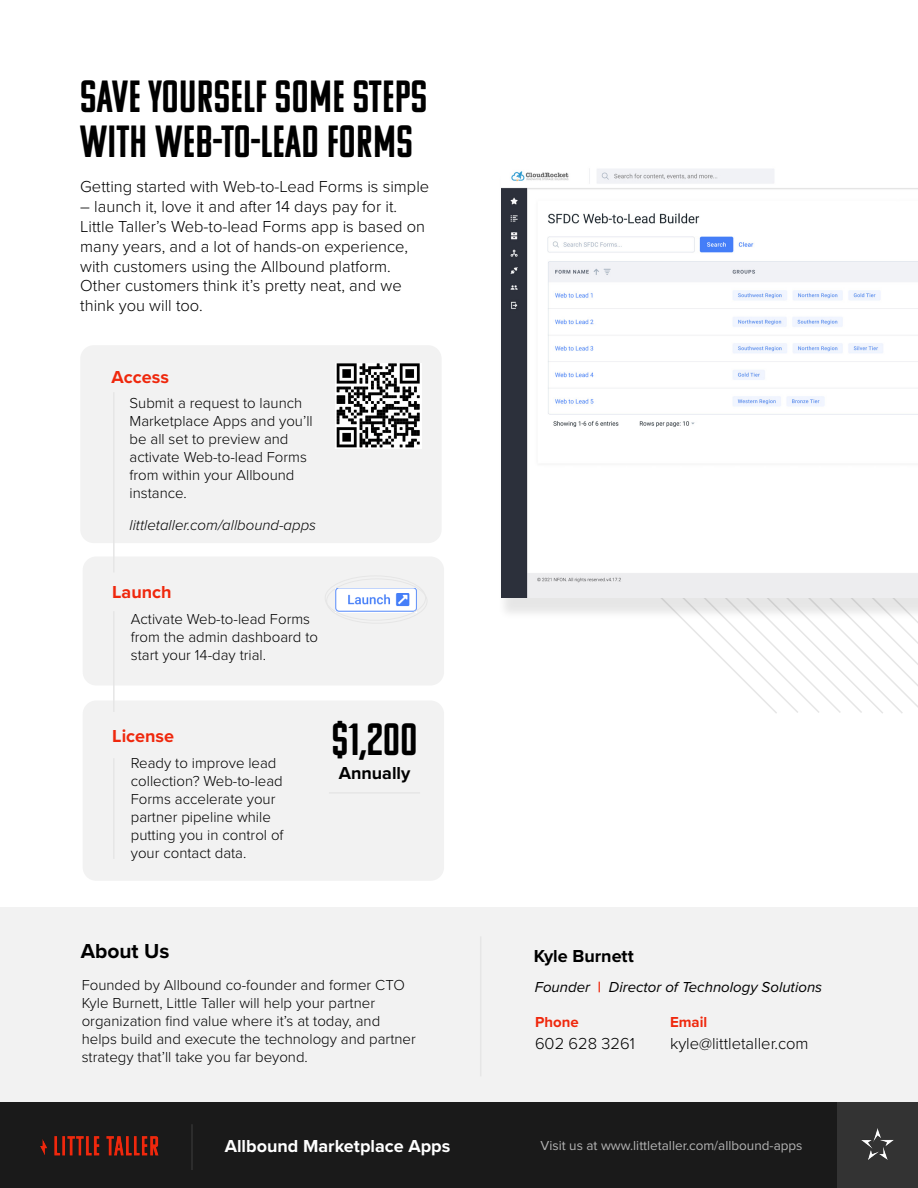
<style>
.page{position:relative;width:918px;height:1188px;background:#fff}
.page>*{position:absolute;margin:0;border:0;box-sizing:border-box;transform-origin:0 0}
.t1{font:45px/45px "Komu A";letter-spacing:.01em;color:#000}
.t2{font:700 21px "Proxima Nova";color:#000}
.t3{font:700 18px "Proxima Nova";color:#fff}
.t4{font:700 18px "Proxima Nova";color:#000}
.t5{font:700 18px "Proxima Nova";color:#ef280d}
.t6{font:300 16.5px/19.8px "Proxima Nova";color:#000}
.t7{font:300 15px/18px "Proxima Nova";color:#000}
.t8{font:italic 15px "Proxima Nova";color:#000}
.t9{font:italic 300 15px "Proxima Nova";color:#000}
.t10{font:700 15px "Proxima Nova";color:#ef280d}
.t11{font:13.5px "Proxima Nova";color:#b3b3b3}
.s1{font-weight:700;font-style:normal;color:#ef280d}
</style>
<div class="page">
<div style="left:0;top:907px;width:918px;height:281px;background:#f2f2f2"></div>
<div style="left:0;top:1102px;width:838px;height:86px;background:#1a1a1a"></div>
<img style="left:41px;top:1136px;width:118px;height:20px">
<div style="left:837px;top:1102px;width:81px;height:86px;background:#333"></div>
<img style="left:862px;top:1128px;width:32px;height:31px">
<svg style="left:683px;top:620px;width:235px;height:94px"></svg>
<hr style="left:191px;top:1124px;width:2px;height:46px;background:#333">
<hr style="left:480px;top:936px;width:1px;height:140px;background:#e6e6e6">
<div style="left:497px;top:170px;width:421px;height:450px;background:#000;opacity:.1"></div>
<img style="left:502px;top:169px;width:416px;height:429px">
<div style="left:83px;top:556px;width:361px;height:130px;background:#f2f2f2;border-radius:14px"></div>
<div style="left:83px;top:700px;width:361px;height:181px;background:#f2f2f2;border-radius:14px"></div>
<div style="left:80px;top:345px;width:362px;height:198px;background:#f2f2f2;border-radius:13px"></div>
<img style="left:336px;top:363px;width:85px;height:86px">
<hr style="left:113px;top:392px;width:2px;height:180px;background:#e6e6e6">
<hr style="left:113px;top:758px;width:2px;height:101px;background:#e6e6e6">
<hr style="left:113px;top:611px;width:2px;height:101px;background:#e6e6e6">
<hr style="left:329px;top:792px;width:91px;height:2px;background:#e6e6e6">
<div style="left:326px;top:579px;width:101px;height:45px;border:1px solid #e6e6e6;border-radius:50%"></div>
<img style="left:336px;top:588px;width:80px;height:24px">
<div style="left:325px;top:576px;width:101px;height:45px;border:1px solid #e6e6e6;border-radius:50%"></div>
<p class="t1" style="left:80px;top:74px;width:349px">SAVE YOURSELF SOME STEPS<br>WITH WEB-TO-LEAD FORMS</p>
<p class="t6" style="left:80px;top:176px;width:350px">Getting started with Web-to-Lead Forms is simple</p>
<p class="t6" style="left:80px;top:196px;width:346px">– launch it, love it and after 14 days pay for it.<br>Little Taller’s Web-to-lead Forms app is based on many years, and a lot of hands-on experience, with customers using the Allbound platform.<br>Other customers think it’s pretty neat, and we think you will too.</p>
<p class="t5" style="left:112px;top:364px;width:59px">Access</p>
<p class="t7" style="left:130px;top:393px;width:185px">Submit a request to launch<br>Marketplace Apps and you’ll be all set to preview and activate Web-to-lead Forms from within your Allbound instance.</p>
<p class="t9" style="left:130px;top:513px;width:188px">littletaller.com/allbound-apps</p>
<p class="t5" style="left:112px;top:579px;width:61px">Launch</p>
<p class="t7" style="left:131px;top:609px;width:189px">Activate Web-to-lead Forms from the admin dashboard to start your 14-day trial.</p>
<p class="t5" style="left:112px;top:723px;width:63px">License</p>
<p class="t7" style="left:131px;top:753px;width:154px">Ready to improve lead collection? Web-to-lead<br>Forms accelerate your partner pipeline while putting you in control of your contact data.</p>
<p class="t1" style="left:332px;top:717px;width:87px">$1,200</p>
<p class="t4" style="left:339px;top:760px;width:73px">Annually</p>
<p class="t2" style="left:81px;top:936px;width:90px">About Us</p>
<p class="t7" style="left:82px;top:976px;width:336px">Founded by Allbound co-founder and former CTO Kyle Burnett, Little Taller will help your partner organization find value where it’s at today, and helps build and execute the technology and partner strategy that’ll take you far beyond.</p>
<p class="t4" style="left:534px;top:943px;width:102px">Kyle Burnett</p>
<p class="t8" style="left:535px;top:976px;width:289px">Founder <span class="s1">|</span> Director of Technology Solutions</p>
<p class="t10" style="left:535px;top:1011px;width:45px">Phone</p>
<p class="t10" style="left:670px;top:1011px;width:39px">Email</p>
<p class="t6" style="left:535px;top:1033px;width:101px">602 628 3261</p>
<p class="t6" style="left:670px;top:1033px;width:140px">kyle@littletaller.com</p>
<p class="t3" style="left:225px;top:1133px;width:227px">Allbound Marketplace Apps</p>
<p class="t11" style="left:541px;top:1136px;width:264px">Visit us at www.littletaller.com/allbound-apps</p>
</div>
